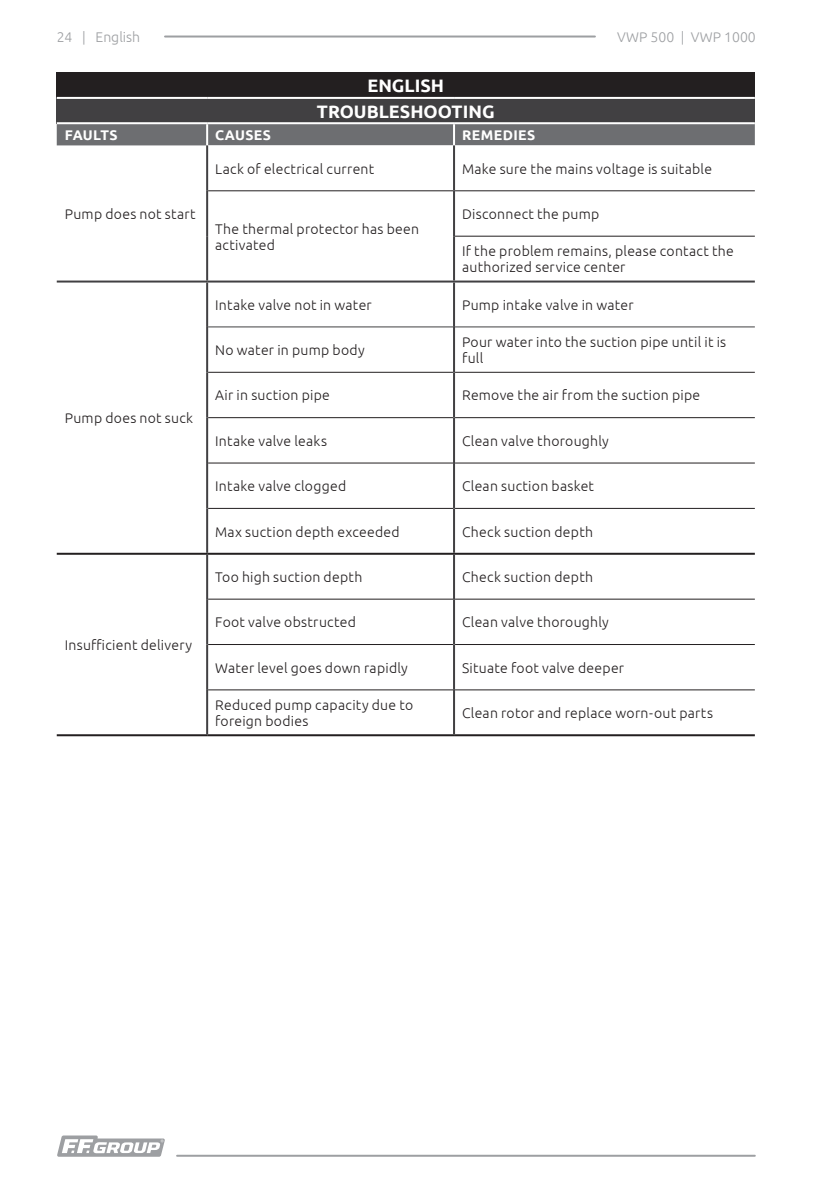
<style>
.page{position:relative;width:840px;height:1191px;background:#fff}
.page>*{position:absolute;margin:0;border:0;box-sizing:border-box;transform-origin:0 0}
.t1{font:700 18px/25.4px "Ubuntu";color:#fff;text-align:center}
.t2{font:300 14px/16px "Ubuntu";letter-spacing:.02em;color:#231f20}
.t3{font:300 14px "Ubuntu";color:#9d9fa2}
.t4{font:700 14px "Ubuntu";letter-spacing:.025em;color:#fff}
</style>
<div class="page">
<hr style="left:177px;top:1154px;width:577px;height:2px;background:#9d9fa2">
<svg style="left:57px;top:1135px;width:108px;height:21px"></svg>
<hr style="left:165px;top:36px;width:429px;height:2px;background:#9d9fa2">
<div style="left:57px;top:73px;width:697px;height:25px;background:#231f20"></div>
<div style="left:57px;top:98px;width:697px;height:25px;background:#414042"></div>
<div style="left:57px;top:124px;width:697px;height:21px;background:#6d6e71"></div>
<svg style="left:208px;top:145px;width:546px;height:589px"></svg>
<hr style="left:206px;top:124px;width:2px;height:21px;background:#fff">
<hr style="left:57px;top:122px;width:150px;height:2px;background:#fff">
<hr style="left:207px;top:122px;width:247px;height:2px;background:#fff">
<hr style="left:454px;top:122px;width:300px;height:2px;background:#fff">
<hr style="left:206px;top:145px;width:2px;height:46px;background:#414042">
<hr style="left:206px;top:191px;width:2px;height:45px;background:#414042">
<hr style="left:206px;top:236px;width:2px;height:44px;background:#414042">
<hr style="left:206px;top:282px;width:2px;height:45px;background:#414042">
<hr style="left:206px;top:327px;width:2px;height:45px;background:#414042">
<hr style="left:206px;top:372px;width:2px;height:46px;background:#414042">
<hr style="left:206px;top:418px;width:2px;height:45px;background:#414042">
<hr style="left:206px;top:463px;width:2px;height:45px;background:#414042">
<hr style="left:206px;top:508px;width:2px;height:45px;background:#414042">
<hr style="left:206px;top:555px;width:2px;height:44px;background:#414042">
<hr style="left:206px;top:599px;width:2px;height:45px;background:#414042">
<hr style="left:206px;top:644px;width:2px;height:46px;background:#414042">
<hr style="left:206px;top:690px;width:2px;height:44px;background:#414042">
<hr style="left:453px;top:124px;width:2px;height:21px;background:#fff">
<hr style="left:57px;top:97px;width:150px;height:2px;background:#fff">
<hr style="left:207px;top:97px;width:247px;height:2px;background:#fff">
<hr style="left:454px;top:97px;width:300px;height:2px;background:#fff">
<hr style="left:208px;top:190px;width:245px;height:1px;background:#231f20">
<hr style="left:455px;top:190px;width:299px;height:1px;background:#231f20">
<hr style="left:455px;top:236px;width:299px;height:1px;background:#231f20">
<hr style="left:208px;top:326px;width:245px;height:1px;background:#414042">
<hr style="left:455px;top:326px;width:299px;height:1px;background:#414042">
<hr style="left:208px;top:372px;width:245px;height:1px;background:#231f20">
<hr style="left:455px;top:372px;width:299px;height:1px;background:#231f20">
<hr style="left:208px;top:417px;width:245px;height:1px;background:#231f20">
<hr style="left:455px;top:417px;width:299px;height:1px;background:#231f20">
<hr style="left:208px;top:463px;width:245px;height:1px;background:#231f20">
<hr style="left:455px;top:463px;width:299px;height:1px;background:#231f20">
<hr style="left:208px;top:508px;width:245px;height:1px;background:#231f20">
<hr style="left:455px;top:508px;width:299px;height:1px;background:#231f20">
<hr style="left:57px;top:734px;width:150px;height:2px;background:#231f20">
<hr style="left:208px;top:599px;width:245px;height:1px;background:#231f20">
<hr style="left:455px;top:599px;width:299px;height:1px;background:#231f20">
<hr style="left:208px;top:644px;width:245px;height:1px;background:#231f20">
<hr style="left:455px;top:644px;width:299px;height:1px;background:#231f20">
<hr style="left:208px;top:689px;width:245px;height:1px;background:#231f20">
<hr style="left:455px;top:689px;width:299px;height:1px;background:#231f20">
<hr style="left:453px;top:145px;width:2px;height:46px;background:#414042">
<hr style="left:453px;top:191px;width:2px;height:45px;background:#414042">
<hr style="left:453px;top:236px;width:2px;height:44px;background:#414042">
<hr style="left:453px;top:282px;width:2px;height:45px;background:#414042">
<hr style="left:453px;top:327px;width:2px;height:45px;background:#414042">
<hr style="left:453px;top:372px;width:2px;height:46px;background:#414042">
<hr style="left:453px;top:418px;width:2px;height:45px;background:#414042">
<hr style="left:453px;top:463px;width:2px;height:45px;background:#414042">
<hr style="left:453px;top:508px;width:2px;height:45px;background:#414042">
<hr style="left:453px;top:555px;width:2px;height:44px;background:#414042">
<hr style="left:453px;top:599px;width:2px;height:45px;background:#414042">
<hr style="left:453px;top:644px;width:2px;height:46px;background:#414042">
<hr style="left:453px;top:690px;width:2px;height:44px;background:#414042">
<hr style="left:207px;top:734px;width:247px;height:2px;background:#231f20">
<hr style="left:454px;top:734px;width:300px;height:2px;background:#231f20">
<hr style="left:57px;top:553px;width:150px;height:2px;background:#231f20">
<hr style="left:207px;top:553px;width:247px;height:2px;background:#231f20">
<hr style="left:454px;top:553px;width:300px;height:2px;background:#231f20">
<hr style="left:57px;top:280px;width:150px;height:2px;background:#414042">
<hr style="left:207px;top:280px;width:247px;height:2px;background:#414042">
<hr style="left:454px;top:280px;width:300px;height:2px;background:#414042">
<p class="t3" style="left:57px;top:29px;width:85px">24 | English</p>
<p class="t3" style="left:617px;top:29px;width:140px">VWP 500 | VWP 1000</p>
<p class="t1" style="left:317px;top:73px;width:179px">ENGLISH<br>TROUBLESHOOTING</p>
<p class="t4" style="left:65px;top:126px;width:54px">FAULTS</p>
<p class="t4" style="left:215px;top:126px;width:57px">CAUSES</p>
<p class="t4" style="left:462px;top:126px;width:75px">REMEDIES</p>
<p class="t2" style="left:65px;top:206px;width:132px">Pump does not start</p>
<p class="t2" style="left:65px;top:410px;width:130px">Pump does not suck</p>
<p class="t2" style="left:65px;top:636px;width:129px">Insufficient delivery</p>
<p class="t2" style="left:215px;top:160px;width:160px">Lack of electrical current</p>
<p class="t2" style="left:462px;top:160px;width:251px">Make sure the mains voltage is suitable</p>
<p class="t2" style="left:215px;top:220px;width:205px">The thermal protector has been activated</p>
<p class="t2" style="left:462px;top:206px;width:139px">Disconnect the pump</p>
<p class="t2" style="left:462px;top:243px;width:273px">If the problem remains, please contact the authorized service center</p>
<p class="t2" style="left:215px;top:296px;width:158px">Intake valve not in water</p>
<p class="t2" style="left:462px;top:296px;width:173px">Pump intake valve in water</p>
<p class="t2" style="left:215px;top:342px;width:151px">No water in pump body</p>
<p class="t2" style="left:462px;top:334px;width:265px">Pour water into the suction pipe until it is full</p>
<p class="t2" style="left:215px;top:387px;width:116px">Air in suction pipe</p>
<p class="t2" style="left:462px;top:387px;width:239px">Remove the air from the suction pipe</p>
<p class="t2" style="left:215px;top:432px;width:113px">Intake valve leaks</p>
<p class="t2" style="left:462px;top:432px;width:148px">Clean valve thoroughly</p>
<p class="t2" style="left:215px;top:478px;width:132px">Intake valve clogged</p>
<p class="t2" style="left:462px;top:478px;width:133px">Clean suction basket</p>
<p class="t2" style="left:215px;top:523px;width:186px">Max suction depth exceeded</p>
<p class="t2" style="left:462px;top:523px;width:132px">Check suction depth</p>
<p class="t2" style="left:215px;top:568px;width:148px">Too high suction depth</p>
<p class="t2" style="left:462px;top:568px;width:132px">Check suction depth</p>
<p class="t2" style="left:215px;top:614px;width:142px">Foot valve obstructed</p>
<p class="t2" style="left:462px;top:614px;width:148px">Clean valve thoroughly</p>
<p class="t2" style="left:215px;top:659px;width:194px">Water level goes down rapidly</p>
<p class="t2" style="left:462px;top:659px;width:163px">Situate foot valve deeper</p>
<p class="t2" style="left:215px;top:696px;width:199px">Reduced pump capacity due to foreign bodies</p>
<p class="t2" style="left:462px;top:704px;width:252px">Clean rotor and replace worn-out parts</p>
</div>
